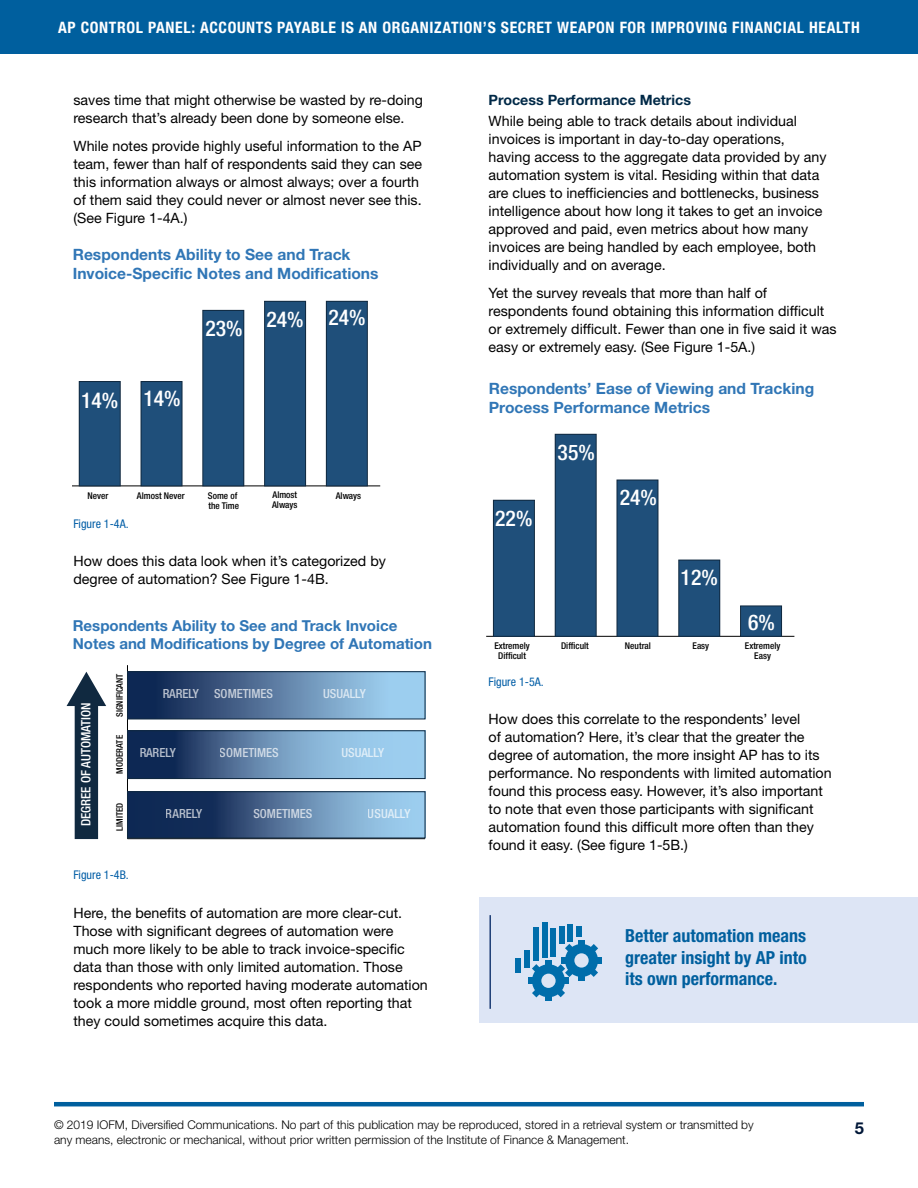
<style>
.page{position:relative;width:918px;height:1188px;background:#fff}
.page>*{position:absolute;margin:0;border:0;box-sizing:border-box;transform-origin:0 0}
.t1{font:500 condensed 21.6px "Helvetica Neue LT Std";color:#fff}
.t2{font:700 condensed 18px/21.6px "Helvetica Neue LT Std";color:#005f9e;text-align:justify}
.t3{font:700 16.5px "Helvetica Neue LT Std";color:#001738}
.t4{font:700 condensed 15.75px "Helvetica Neue LT Std";letter-spacing:.04em;color:#fff}
.t5{font:700 15.6px/18.8px "Helvetica Neue LT Std";color:#3076b6}
.t6{font:700 15.15px/18.1px "Helvetica Neue LT Std";color:#3076b6}
.t7{font:14.25px/18px "Helvetica Neue LT Std";color:#000}
.t8{font:700 14.25px "Helvetica Neue LT Std";color:#002947}
.t9{font:500 condensed 12.9px "Helvetica Neue LT Std";color:#fff}
.t10{font:500 condensed 12.6px "Helvetica Neue LT Std";color:#fff}
.t11{font:300 12px/15px "Helvetica Neue LT Std";color:#000}
.t12{font:condensed 12px "Helvetica Neue LT Std";color:#005da6}
.t13{font:500 condensed 9.3px/10.2px "Helvetica Neue LT Std";color:#000}
.t14{font:500 condensed 9px "Helvetica Neue LT Std";color:#000}
</style>
<div class="page">
<div style="left:0;top:0;width:918px;height:54px;background:#005f9e"></div>
<hr style="left:54px;top:1102px;width:810px;height:4px;background:#005f9e">
<hr style="left:72px;top:485px;width:308px;height:1px;background:#000">
<div style="left:326px;top:301px;width:41px;height:185px;background:#1f4f7a"></div>
<div style="left:326px;top:301px;width:42px;height:185px;border:1px solid #102940"></div>
<div style="left:265px;top:301px;width:41px;height:185px;background:#1f4f7a"></div>
<div style="left:264px;top:301px;width:42px;height:185px;border:1px solid #102940"></div>
<div style="left:203px;top:310px;width:41px;height:176px;background:#1f4f7a"></div>
<div style="left:202px;top:310px;width:42px;height:176px;border:1px solid #102940"></div>
<div style="left:141px;top:382px;width:41px;height:104px;background:#1f4f7a"></div>
<div style="left:141px;top:381px;width:41px;height:105px;border:1px solid #102940"></div>
<div style="left:79px;top:382px;width:41px;height:104px;background:#1f4f7a"></div>
<div style="left:79px;top:381px;width:42px;height:105px;border:1px solid #102940"></div>
<hr style="left:127px;top:838px;width:298px;height:1px;background:#000">
<hr style="left:127px;top:665px;width:1px;height:174px;background:#000">
<svg style="left:129px;top:794px;width:294px;height:42px;background:#4f7198"></svg>
<div style="left:127px;top:792px;width:298px;height:46px;border:1px solid #102940"></div>
<svg style="left:129px;top:733px;width:294px;height:44px;background:#6287ac"></svg>
<div style="left:127px;top:731px;width:298px;height:48px;border:1px solid #102940"></div>
<svg style="left:129px;top:674px;width:294px;height:43px;background:#597ca2"></svg>
<div style="left:127px;top:672px;width:298px;height:47px;border:1px solid #102940"></div>
<div style="left:75px;top:700px;width:23px;height:139px;background:#102940"></div>
<svg style="left:67px;top:672px;width:39px;height:34px"></svg>
<hr style="left:486px;top:636px;width:308px;height:1px;background:#000">
<div style="left:741px;top:606px;width:41px;height:30px;background:#1f4f7a"></div>
<div style="left:740px;top:605px;width:42px;height:32px;border:1px solid #102940"></div>
<div style="left:679px;top:560px;width:41px;height:76px;background:#1f4f7a"></div>
<div style="left:678px;top:560px;width:42px;height:77px;border:1px solid #102940"></div>
<div style="left:617px;top:480px;width:41px;height:156px;background:#1f4f7a"></div>
<div style="left:617px;top:480px;width:41px;height:157px;border:1px solid #102940"></div>
<div style="left:555px;top:434px;width:41px;height:202px;background:#1f4f7a"></div>
<div style="left:555px;top:434px;width:42px;height:203px;border:1px solid #102940"></div>
<div style="left:493px;top:500px;width:41px;height:136px;background:#1f4f7a"></div>
<div style="left:493px;top:500px;width:42px;height:137px;border:1px solid #102940"></div>
<div style="left:479px;top:897px;width:439px;height:126px;background:#dde5f5"></div>
<hr style="left:489px;top:915px;width:2px;height:94px;background:#1f3f77">
<div style="left:545px;top:960px;width:7px;height:41px;background:#006dab"></div>
<div style="left:528px;top:978px;width:41px;height:6px;background:#006dab"></div>
<div style="left:578px;top:940px;width:7px;height:41px;background:#006dab"></div>
<svg style="left:532px;top:944px;width:66px;height:53px"></svg>
<div style="left:561px;top:957px;width:41px;height:7px;background:#006dab"></div>
<div style="left:565px;top:944px;width:33px;height:33px;background:#006dab;border-radius:50%"></div>
<div style="left:574px;top:953px;width:15px;height:15px;background:#dde5f4;border-radius:50%"></div>
<div style="left:515px;top:958px;width:6px;height:15px;background:#006dab"></div>
<div style="left:524px;top:950px;width:5px;height:18px;background:#006dab"></div>
<div style="left:533px;top:927px;width:5px;height:33px;background:#006dab"></div>
<div style="left:542px;top:923px;width:5px;height:35px;background:#006dab"></div>
<div style="left:551px;top:928px;width:5px;height:28px;background:#006dab"></div>
<div style="left:560px;top:926px;width:5px;height:18px;background:#006dab"></div>
<div style="left:568px;top:924px;width:5px;height:17px;background:#006dab"></div>
<div style="left:576px;top:926px;width:6px;height:11px;background:#006dab"></div>
<p class="t4" style="left:58px;top:17px;width:803px">AP CONTROL PANEL: ACCOUNTS PAYABLE IS AN ORGANIZATION’S SECRET WEAPON FOR IMPROVING FINANCIAL HEALTH</p>
<p class="t7" style="left:74px;top:91px;width:351px">saves time that might otherwise be wasted by re-doing research that’s already been done by someone else.</p>
<p class="t7" style="left:74px;top:137px;width:350px">While notes provide highly useful information to the AP team, fewer than half of respondents said they can see this information always or almost always; over a fourth of them said they could never or almost never see this. (See Figure 1-4A.)</p>
<p class="t5" style="left:73px;top:245px;width:307px">Respondents Ability to See and Track<br>Invoice-Specific Notes and Modifications</p>
<h1 class="t1" style="left:81px;top:387px;width:39px">14%</h1>
<h1 class="t1" style="left:143px;top:385px;width:39px">14%</h1>
<h1 class="t1" style="left:206px;top:316px;width:39px">23%</h1>
<h1 class="t1" style="left:266px;top:305px;width:101px">24% 24%</h1>
<p class="t13" style="left:87px;top:490px;width:22px">Never</p>
<p class="t13" style="left:137px;top:490px;width:49px">Almost Never</p>
<p class="t13" style="left:208px;top:490px;width:33px">Some of the Time</p>
<p class="t13" style="left:272px;top:490px;width:27px">Almost<br>Always</p>
<p class="t13" style="left:336px;top:490px;width:27px">Always</p>
<p class="t12" style="left:74px;top:517px;width:57px">Figure 1-4A.</p>
<p class="t7" style="left:74px;top:552px;width:314px">How does this data look when it’s categorized by degree of automation? See Figure 1-4B.</p>
<p class="t6" style="left:73px;top:616px;width:361px">Respondents Ability to See and Track Invoice<br>Notes and Modifications by Degree of Automation</p>
<p class="t10" style="left:162px;top:686px;width:112px">RARELY SOMETIMES</p>
<p class="t10" style="left:323px;top:686px;width:44px">USUALLY</p>
<p class="t14" style="left:114px;top:717px;width:45px;rotate:-90deg">SIGNIFICANT</p>
<p class="t14" style="left:114px;top:774px;width:40px;rotate:-90deg">MODERATE</p>
<p class="t9" style="left:78px;top:826px;width:125px;rotate:-90deg">DEGREE OF AUTOMATION</p>
<p class="t10" style="left:139px;top:745px;width:38px">RARELY</p>
<p class="t10" style="left:220px;top:745px;width:61px">SOMETIMES</p>
<p class="t10" style="left:341px;top:745px;width:44px">USUALLY</p>
<p class="t14" style="left:114px;top:831px;width:29px;rotate:-90deg">LIMITED</p>
<p class="t10" style="left:166px;top:806px;width:38px">RARELY</p>
<p class="t10" style="left:253px;top:806px;width:61px">SOMETIMES</p>
<p class="t10" style="left:368px;top:806px;width:44px">USUALLY</p>
<p class="t12" style="left:74px;top:868px;width:57px">Figure 1-4B.</p>
<p class="t7" style="left:74px;top:903px;width:356px">Here, the benefits of automation are more clear-cut.<br>Those with significant degrees of automation were much more likely to be able to track invoice-specific data than those with only limited automation. Those respondents who reported having moderate automation took a more middle ground, most often reporting that they could sometimes acquire this data.</p>
<p class="t8" style="left:489px;top:91px;width:204px">Process Performance Metrics</p>
<p class="t7" style="left:489px;top:112px;width:339px">While being able to track details about individual invoices is important in day-to-day operations, having access to the aggregate data provided by any automation system is vital. Residing within that data are clues to inefficiencies and bottlenecks, business intelligence about how long it takes to get an invoice approved and paid, even metrics about how many invoices are being handled by each employee, both individually and on average.</p>
<p class="t7" style="left:489px;top:284px;width:350px">Yet the survey reveals that more than half of respondents found obtaining this information difficult or extremely difficult. Fewer than one in five said it was easy or extremely easy. (See Figure 1-5A.)</p>
<p class="t5" style="left:489px;top:379px;width:327px">Respondents’ Ease of Viewing and Tracking<br>Process Performance Metrics</p>
<h1 class="t1" style="left:495px;top:506px;width:39px">22%</h1>
<p class="t13" style="left:494px;top:640px;width:37px;text-align:center">Extremely<br>Difficult</p>
<h1 class="t1" style="left:558px;top:439px;width:39px">35%</h1>
<h1 class="t1" style="left:620px;top:485px;width:39px">24%</h1>
<h1 class="t1" style="left:681px;top:564px;width:39px">12%</h1>
<h1 class="t1" style="left:748px;top:609px;width:28px">6%</h1>
<p class="t13" style="left:561px;top:640px;width:29px">Difficult</p>
<p class="t13" style="left:625px;top:640px;width:27px">Neutral</p>
<p class="t13" style="left:693px;top:640px;width:18px">Easy</p>
<p class="t13" style="left:745px;top:641px;width:37px;text-align:center">Extremely<br>Easy</p>
<p class="t12" style="left:489px;top:675px;width:57px">Figure 1-5A.</p>
<p class="t7" style="left:489px;top:710px;width:345px">How does this correlate to the respondents’ level<br>of automation? Here, it’s clear that the greater the degree of automation, the more insight AP has to its performance. No respondents with limited automation found this process easy. However, it’s also important to note that even those participants with significant automation found this difficult more often than they found it easy. (See figure 1-5B.)</p>
<p class="t2" style="left:625px;top:925px;width:183px">Better automation means greater insight by AP into its own performance.</p>
<p class="t11" style="left:54px;top:1117px;width:701px">© 2019 IOFM, Diversified Communications. No part of this publication may be reproduced, stored in a retrieval system or transmitted by any means, electronic or mechanical, without prior written permission of the Institute of Finance &amp; Management.</p>
<p class="t3" style="left:855px;top:1118px;width:11px">5</p>
</div>
